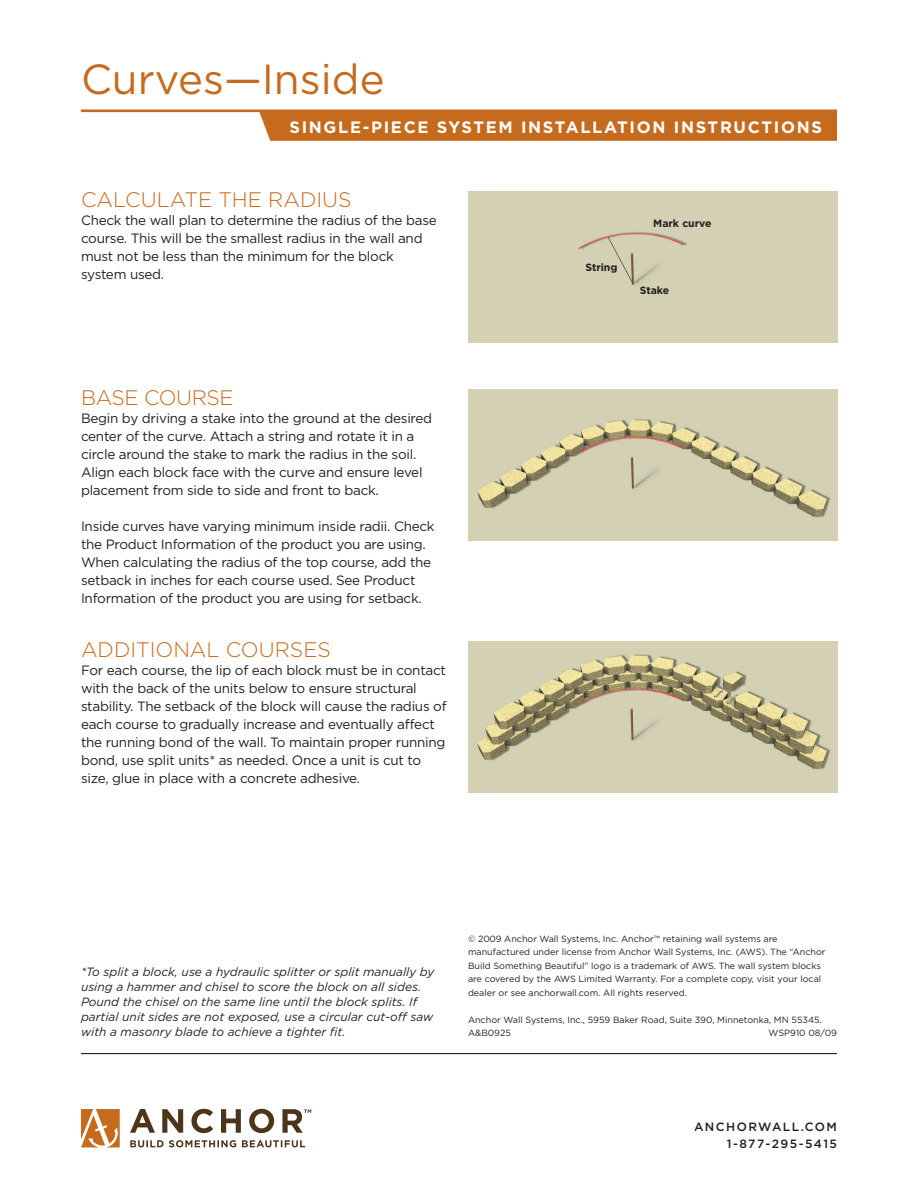
<style>
.page{position:relative;width:918px;height:1188px;background:#fff}
.page>*{position:absolute;margin:0;border:0;box-sizing:border-box;transform-origin:0 0}
.t1{font:42px "Gotham";color:#c66a1d}
.t2{font:300 21px "Gotham";color:#c66a1d}
.t3{font:300 21px "Gotham";letter-spacing:-.02em;color:#c66a1d}
.t4{font:700 16.5px "Gotham";letter-spacing:.1em;color:#fff}
.t5{font:13.5px/18px "Gotham";letter-spacing:-.02em;color:#231f20}
.t6{font:italic 12px/15px "Gotham";color:#231f20}
.t7{font:500 12px/16.5px "Gotham";letter-spacing:.12em;color:#231f20;text-align:right}
.t8{font:700 10.5px "Gotham";color:#231f20}
.t9{font:9px/13.5px "Gotham";color:#231f20}
</style>
<div class="page">
<svg style="left:130px;top:1109px;width:25px;height:24px"></svg>
<svg style="left:162px;top:1109px;width:21px;height:24px"></svg>
<svg style="left:191px;top:1109px;width:22px;height:24px"></svg>
<svg style="left:221px;top:1109px;width:20px;height:24px"></svg>
<svg style="left:249px;top:1109px;width:25px;height:24px"></svg>
<svg style="left:81px;top:1109px;width:39px;height:38px"></svg>
<svg style="left:130px;top:1140px;width:175px;height:7px"></svg>
<svg style="left:282px;top:1109px;width:29px;height:24px"></svg>
<hr style="left:81px;top:1053px;width:756px;height:1px;background:#231f20">
<hr style="left:81px;top:110px;width:756px;height:2px;background:#c66a1d">
<div style="left:259px;top:112px;width:578px;height:29px;background:#c66a1d"></div>
<img style="left:468px;top:389px;width:369px;height:151px">
<div style="left:468px;top:191px;width:369px;height:151px;background:#d3d0b4"></div>
<img style="left:608px;top:237px;width:25px;height:47px">
<img style="left:468px;top:641px;width:369px;height:151px">
<h1 class="t1" style="left:81px;top:52px;width:305px">Curves—Inside</h1>
<p class="t4" style="left:290px;top:116px;width:534px">SINGLE-PIECE SYSTEM INSTALLATION INSTRUCTIONS</p>
<h2 class="t2" style="left:81px;top:186px;width:272px">CALCULATE THE RADIUS</h2>
<p class="t5" style="left:81px;top:210px;width:357px">Check the wall plan to determine the radius of the base course. This will be the smallest radius in the wall and must not be less than the minimum for the block system used.</p>
<h2 class="t3" style="left:81px;top:384px;width:154px">BASE COURSE</h2>
<p class="t5" style="left:81px;top:408px;width:353px">Begin by driving a stake into the ground at the desired center of the curve. Attach a string and rotate it in a circle around the stake to mark the radius in the soil.<br>Align each block face with the curve and ensure level placement from side to side and front to back.</p>
<p class="t5" style="left:81px;top:516px;width:355px">Inside curves have varying minimum inside radii. Check the Product Information of the product you are using.<br>When calculating the radius of the top course, add the setback in inches for each course used. See Product Information of the product you are using for setback.</p>
<h2 class="t2" style="left:81px;top:636px;width:251px">ADDITIONAL COURSES</h2>
<p class="t5" style="left:81px;top:660px;width:367px">For each course, the lip of each block must be in contact with the back of the units below to ensure structural stability. The setback of the block will cause the radius of each course to gradually increase and eventually affect the running bond of the wall. To maintain proper running bond, use split units* as needed. Once a unit is cut to size, glue in place with a concrete adhesive.</p>
<p class="t8" style="left:585px;top:261px;width:34px">STRING</p>
<p class="t8" style="left:653px;top:216px;width:60px">MARK CURVE</p>
<p class="t8" style="left:640px;top:283px;width:31px">STAKE</p>
<p class="t6" style="left:81px;top:964px;width:355px">*To split a block, use a hydraulic splitter or split manually by using a hammer and chisel to score the block on all sides.<br>Pound the chisel on the same line until the block splits. If partial unit sides are not exposed, use a circular cut-off saw with a masonry blade to achieve a tighter fit.</p>
<p class="t9" style="left:468px;top:932px;width:359px">© 2009 Anchor Wall Systems, Inc. Anchor™ retaining wall systems are manufactured under license from Anchor Wall Systems, Inc. (AWS). The “Anchor Build Something Beautiful” logo is a trademark of AWS. The wall system blocks are covered by the AWS Limited Warranty. For a complete copy, visit your local dealer or see anchorwall.com. All rights reserved.</p>
<p class="t9" style="left:468px;top:1013px;width:355px">Anchor Wall Systems, Inc., 5959 Baker Road, Suite 390, Minnetonka, MN 55345.<br>A&amp;B0925</p>
<p class="t9" style="left:769px;top:1026px;width:70px">WSP910 08/09</p>
<p class="t7" style="left:694px;top:1119px;width:144px">ANCHORWALL.COM<br>1-877-295-5415</p>
</div>
